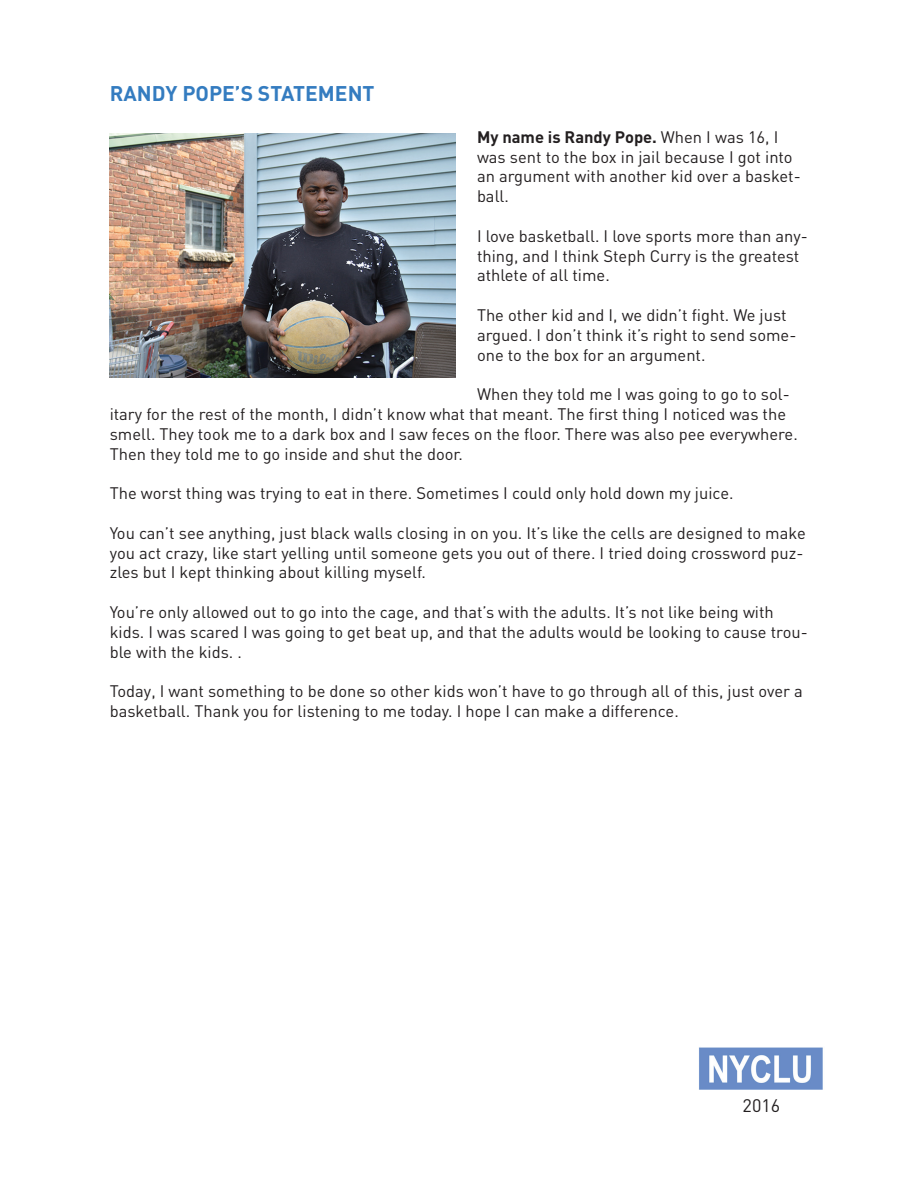
<style>
.page{position:relative;width:918px;height:1188px;background:#fff}
.page>*{position:absolute;margin:0;border:0;box-sizing:border-box;transform-origin:0 0}
.t1{font:700 21px "DIN";color:#347cc0}
.t2{font:18px "DIN";color:#231f20}
.t3{font:16.5px/19.8px "DIN";color:#231f20}
.s1{font-weight:700}
</style>
<div class="page">
<img style="left:699px;top:1047px;width:124px;height:43px">
<img style="left:110px;top:133px;width:346px;height:244px">
<p class="t1" style="left:110px;top:80px;width:266px">RANDY POPE’S STATEMENT</p>
<p class="t3" style="left:477px;top:127px;width:325px"><span class="s1">My name is Randy Pope.</span> When I was 16, I was sent to the box in jail because I got into an argument with another kid over a basket&shy;ball.</p>
<p class="t3" style="left:477px;top:226px;width:332px">I love basketball. I love sports more than any&shy;thing, and I think Steph Curry is the greatest athlete of all time.</p>
<p class="t3" style="left:477px;top:305px;width:321px">The other kid and I, we didn’t fight. We just argued. I don’t think it’s right to send some&shy;one to the box for an argument.</p>
<p class="t3" style="left:110px;top:384px;width:690px;text-indent:367px">When they told me I was going to go to sol&shy;itary for the rest of the month, I didn’t know what that meant. The first thing I noticed was the smell. They took me to a dark box and I saw feces on the floor. There was also pee everywhere.<br>Then they told me to go inside and shut the door.</p>
<p class="t3" style="left:110px;top:483px;width:625px">The worst thing was trying to eat in there. Sometimes I could only hold down my juice.</p>
<p class="t3" style="left:110px;top:523px;width:697px">You can’t see anything, just black walls closing in on you. It’s like the cells are designed to make you act crazy, like start yelling until someone gets you out of there. I tried doing crossword puz&shy;zles but I kept thinking about killing myself.</p>
<p class="t3" style="left:110px;top:602px;width:699px">You’re only allowed out to go into the cage, and that’s with the adults. It’s not like being with kids. I was scared I was going to get beat up, and that the adults would be looking to cause trou&shy;ble with the kids. .</p>
<p class="t3" style="left:110px;top:681px;width:695px">Today, I want something to be done so other kids won’t have to go through all of this, just over a basketball. Thank you for listening to me today. I hope I can make a difference.</p>
<p class="t2" style="left:743px;top:1094px;width:39px">2016</p>
</div>
